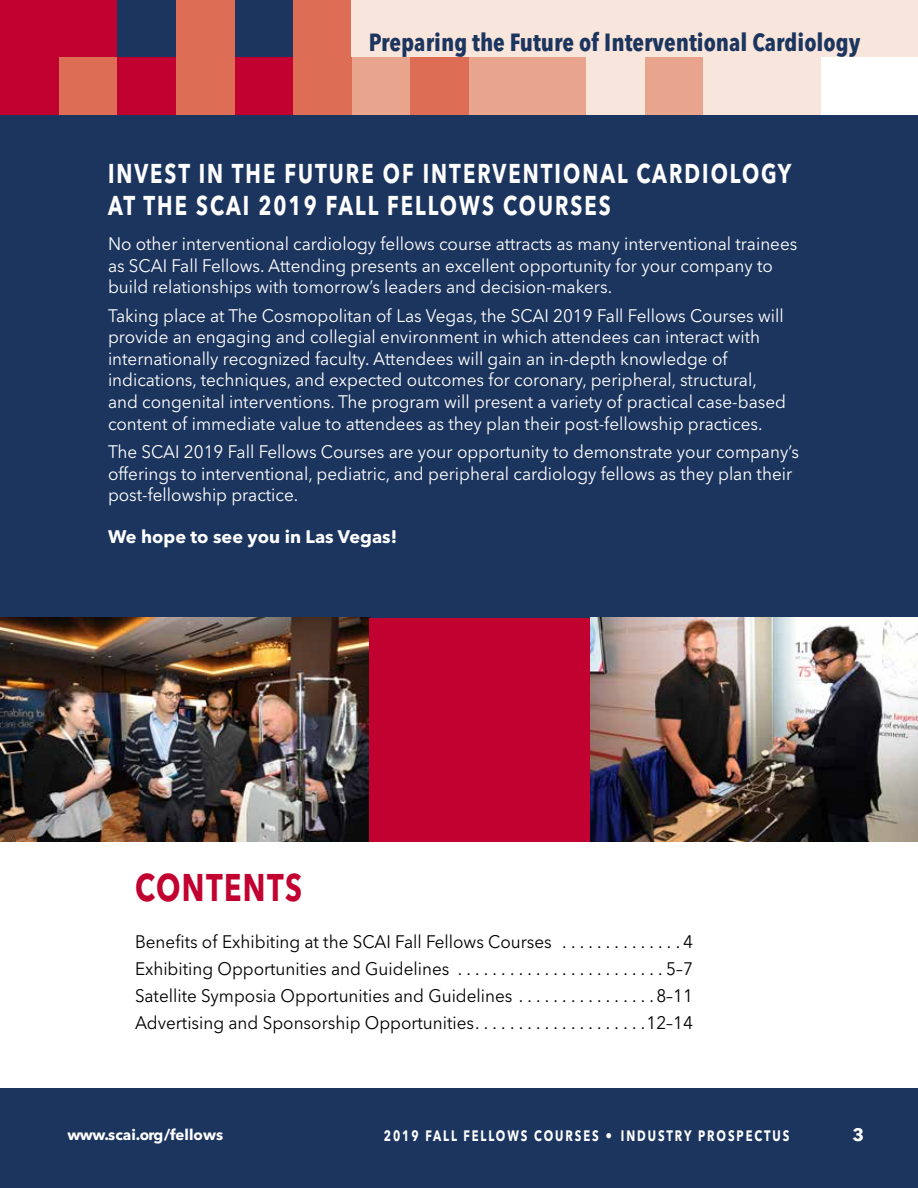
<style>
.page{position:relative;width:918px;height:1188px;background:#fff}
.page>*{position:absolute;margin:0;border:0;box-sizing:border-box;transform-origin:0 0}
.t1{font:700 38.25px "Avenir Next LT Pro";letter-spacing:.05em;color:#c10230;scale:.75 1}
.t2{font:700 27px/32.4px "Avenir Next LT Pro";letter-spacing:.1em;color:#fff;scale:.75 1}
.t3{font:700 condensed 24.6px "Avenir Next LT Pro";color:#1c355e}
.t4{font:18px/21.6px "Avenir Next LT Pro";color:#fff;scale:.95 1}
.t5{font:18px/27px "Avenir Next LT Pro";color:#000;text-align:justify;scale:.95 1}
.t6{font:700 18px "Avenir Next LT Pro";color:#fff}
.t7{font:700 15px "Avenir Next LT Pro";letter-spacing:.17em;color:#fff;scale:.75 1}
.t8{font:700 15px "Avenir Next LT Pro";color:#fff}
.s1{font-weight:400}
</style>
<div class="page">
<div style="left:0;top:1089px;width:918px;height:99px;background:#1c355e"></div>
<div style="left:762px;top:57px;width:58px;height:58px;background:#f8e5dc"></div>
<div style="left:703px;top:57px;width:59px;height:58px;background:#f8e5dc"></div>
<div style="left:645px;top:57px;width:58px;height:58px;background:#e9a48d"></div>
<div style="left:586px;top:57px;width:59px;height:58px;background:#f8e5dc"></div>
<div style="left:527px;top:57px;width:59px;height:58px;background:#e9a48d"></div>
<div style="left:469px;top:57px;width:58px;height:58px;background:#e9a48d"></div>
<div style="left:293px;top:0;width:59px;height:57px;background:#dd6d54"></div>
<div style="left:410px;top:57px;width:59px;height:58px;background:#dd6d54"></div>
<div style="left:352px;top:57px;width:58px;height:58px;background:#e9a48d"></div>
<div style="left:293px;top:57px;width:59px;height:58px;background:#dd6d54"></div>
<div style="left:234px;top:0;width:59px;height:57px;background:#1c355e"></div>
<div style="left:176px;top:0;width:58px;height:57px;background:#dd6d54"></div>
<div style="left:117px;top:0;width:59px;height:57px;background:#1c355e"></div>
<div style="left:234px;top:57px;width:59px;height:58px;background:#c10230"></div>
<div style="left:176px;top:57px;width:58px;height:58px;background:#dd6d54"></div>
<div style="left:117px;top:57px;width:59px;height:58px;background:#c10230"></div>
<div style="left:59px;top:0;width:58px;height:57px;background:#c10230"></div>
<div style="left:0;top:0;width:59px;height:57px;background:#c10230"></div>
<div style="left:59px;top:57px;width:58px;height:58px;background:#dd6d54"></div>
<div style="left:0;top:57px;width:59px;height:58px;background:#c10230"></div>
<div style="left:352px;top:0;width:566px;height:57px;background:#f8e5dc"></div>
<div style="left:0;top:115px;width:918px;height:503px;background:#1c355e"></div>
<img style="left:0;top:618px;width:369px;height:223px">
<div style="left:369px;top:618px;width:272px;height:223px;background:#c10230"></div>
<img style="left:590px;top:618px;width:328px;height:223px">
<h3 class="t3" style="left:369px;top:27px;width:493px">Preparing the Future of Interventional Cardiology</h3>
<h2 class="t2" style="left:108px;top:157px;width:913px">INVEST IN THE FUTURE OF INTERVENTIONAL CARDIOLOGY<br>AT THE SCAI 2019 FALL FELLOWS COURSES</h2>
<p class="t4" style="left:108px;top:233px;width:727px">No other interventional cardiology fellows course attracts as many interventional trainees as SCAI Fall Fellows. Attending presents an excellent opportunity for your company to build relationships with tomorrow’s leaders and decision-makers.</p>
<p class="t4" style="left:108px;top:305px;width:715px">Taking place at The Cosmopolitan of Las Vegas, the SCAI 2019 Fall Fellows Courses will provide an engaging and collegial environment in which attendees can interact with internationally recognized faculty. Attendees will gain an in-depth knowledge of indications, techniques, and expected outcomes for coronary, peripheral, structural, and congenital interventions. The program will present a variety of practical case-based content of immediate value to attendees as they plan their post-fellowship practices.</p>
<p class="t4" style="left:108px;top:441px;width:729px">The SCAI 2019 Fall Fellows Courses are your opportunity to demonstrate your company’s offerings to interventional, pediatric, and peripheral cardiology fellows as they plan their post-fellowship practice.</p>
<p class="t6" style="left:108px;top:526px;width:291px">We hope to see you in Las Vegas!</p>
<h1 class="t1" style="left:135px;top:864px;width:224px">CONTENTS</h1>
<p class="t5" style="left:135px;top:929px;width:589px">Benefits of Exhibiting at the SCAI Fall Fellows Courses . . . . . . . . . . . . . 4<br>Exhibiting Opportunities and Guidelines . . . . . . . . . . . . . . . . . . . . . . . 5–7<br>Satellite Symposia Opportunities and Guidelines . . . . . . . . . . . . . . . 8–11<br>Advertising and Sponsorship Opportunities . . . . . . . . . . . . . . . . . . . 12–14</p>
<p class="t8" style="left:68px;top:1125px;width:157px">www.scai.org/fellows</p>
<p class="t7" style="left:384px;top:1126px;width:542px">2019 FALL FELLOWS COURSES <span class="s1">•</span> INDUSTRY PROSPECTUS</p>
<p class="t6" style="left:852px;top:1124px;width:13px">3</p>
</div>
